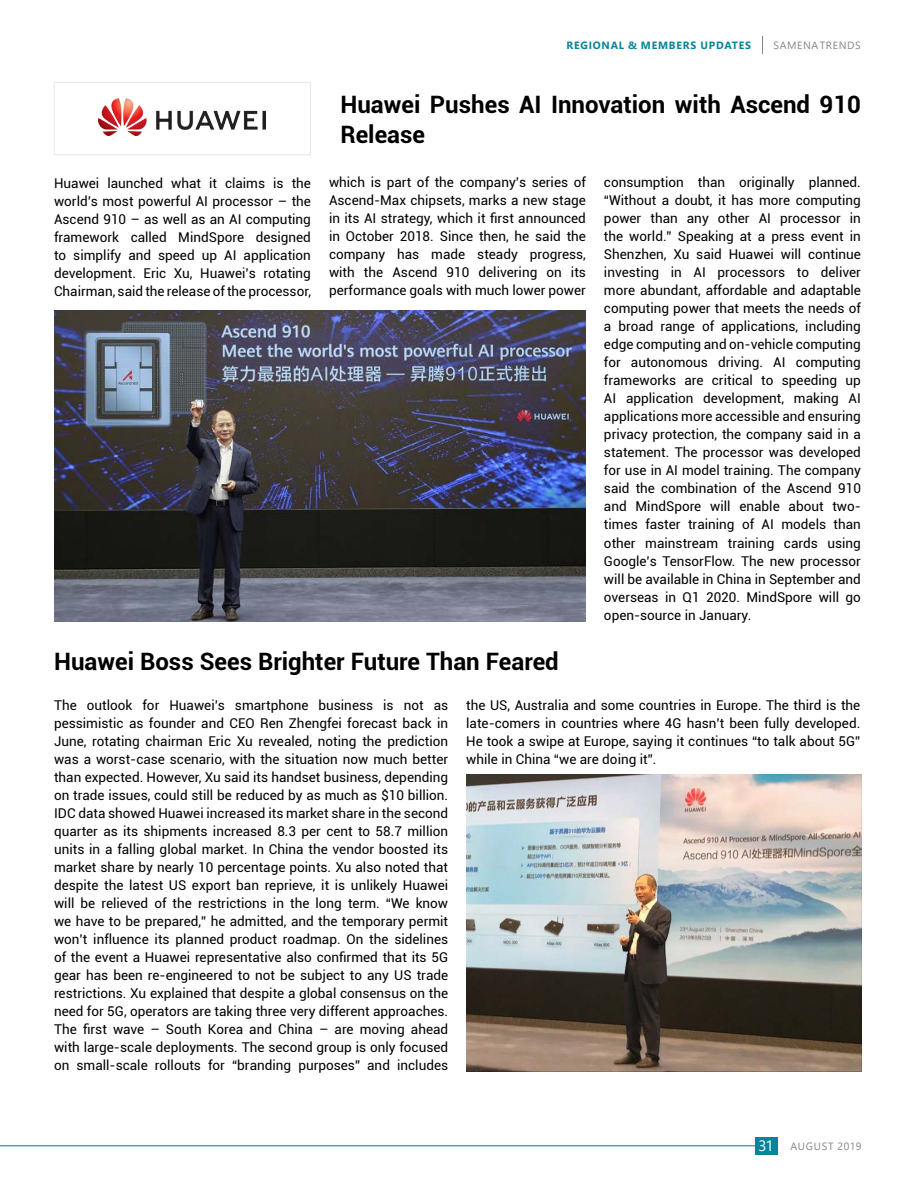
<style>
.page{position:relative;width:915px;height:1191px;background:#fff}
.page>*{position:absolute;margin:0;border:0;box-sizing:border-box;transform-origin:0 0}
.t1{font:700 24px/30px "Roboto";color:#000}
.t2{font:13.5px/18px "Roboto";color:#000;text-align:justify}
.t3{font:10.5px "Segoe UI";letter-spacing:.06em;color:#828486}
.t4{font:700 10.5px "Segoe UI";letter-spacing:.075em;color:#05849a}
.s1{font-size:15px;color:#fff}
</style>
<div class="page">
<hr style="left:0;top:1145px;width:755px;height:1px;background:#05849a">
<div style="left:754px;top:1137px;width:23px;height:17px;background:#05849a"></div>
<img style="left:99px;top:99px;width:167px;height:36px">
<div style="left:54px;top:82px;width:256px;height:73px;border:1px solid #e6e7e8"></div>
<img style="left:54px;top:311px;width:531px;height:310px">
<img style="left:466px;top:775px;width:395px;height:296px">
<p class="t4" style="left:566px;top:35px;width:186px">REGIONAL &amp; MEMBERS UPDATES</p>
<p class="t3" style="left:773px;top:35px;width:89px">SAMENA TRENDS</p>
<h1 class="t1" style="left:340px;top:88px;width:522px">Huawei Pushes AI Innovation with Ascend 910<br>Release</h1>
<p class="t2" style="left:54px;top:173px;width:258px">Huawei launched what it claims is the world’s most powerful AI processor – the Ascend 910 – as well as an AI computing framework called MindSpore designed to simplify and speed up AI application development. Eric Xu, Huawei’s rotating Chairman, said the release of the processor,</p>
<p class="t2" style="left:329px;top:173px;width:258px">which is part of the company’s series of Ascend-Max chipsets, marks a new stage in its AI strategy, which it first announced in October 2018. Since then, he said the company has made steady progress, with the Ascend 910 delivering on its performance goals with much lower power</p>
<p class="t2" style="left:603px;top:173px;width:258px">consumption than originally planned. “Without a doubt, it has more computing power than any other AI processor in the world.” Speaking at a press event in Shenzhen, Xu said Huawei will continue investing in AI processors to deliver more abundant, affordable and adaptable computing power that meets the needs of a broad range of applications, including edge computing and on-vehicle computing for autonomous driving. AI computing frameworks are critical to speeding up AI application development, making AI applications more accessible and ensuring privacy protection, the company said in a statement. The processor was developed for use in AI model training. The company said the combination of the Ascend 910 and MindSpore will enable about two&shy;times faster training of AI models than other mainstream training cards using Google’s TensorFlow. The new processor will be available in China in September and overseas in Q1 2020. MindSpore will go open-source in January.</p>
<h1 class="t1" style="left:54px;top:645px;width:506px">Huawei Boss Sees Brighter Future Than Feared</h1>
<p class="t2" style="left:54px;top:696px;width:395px">The outlook for Huawei’s smartphone business is not as pessimistic as founder and CEO Ren Zhengfei forecast back in June, rotating chairman Eric Xu revealed, noting the prediction was a worst-case scenario, with the situation now much better than expected. However, Xu said its handset business, depending on trade issues, could still be reduced by as much as $10 billion.<br>IDC data showed Huawei increased its market share in the second quarter as its shipments increased 8.3 per cent to 58.7 million units in a falling global market. In China the vendor boosted its market share by nearly 10 percentage points. Xu also noted that despite the latest US export ban reprieve, it is unlikely Huawei will be relieved of the restrictions in the long term. “We know we have to be prepared,” he admitted, and the temporary permit won’t influence its planned product roadmap. On the sidelines of the event a Huawei representative also confirmed that its 5G gear has been re-engineered to not be subject to any US trade restrictions. Xu explained that despite a global consensus on the need for 5G, operators are taking three very different approaches.<br>The first wave – South Korea and China – are moving ahead with large-scale deployments. The second group is only focused on small-scale rollouts for “branding purposes” and includes</p>
<p class="t2" style="left:466px;top:695px;width:395px">the US, Australia and some countries in Europe. The third is the late-comers in countries where 4G hasn’t been fully developed.<br>He took a swipe at Europe, saying it continues “to talk about 5G” while in China “we are doing it”.</p>
<p class="t3" style="left:758px;top:1136px;width:105px"><span class="s1">31</span> AUGUST 2019</p>
</div>
